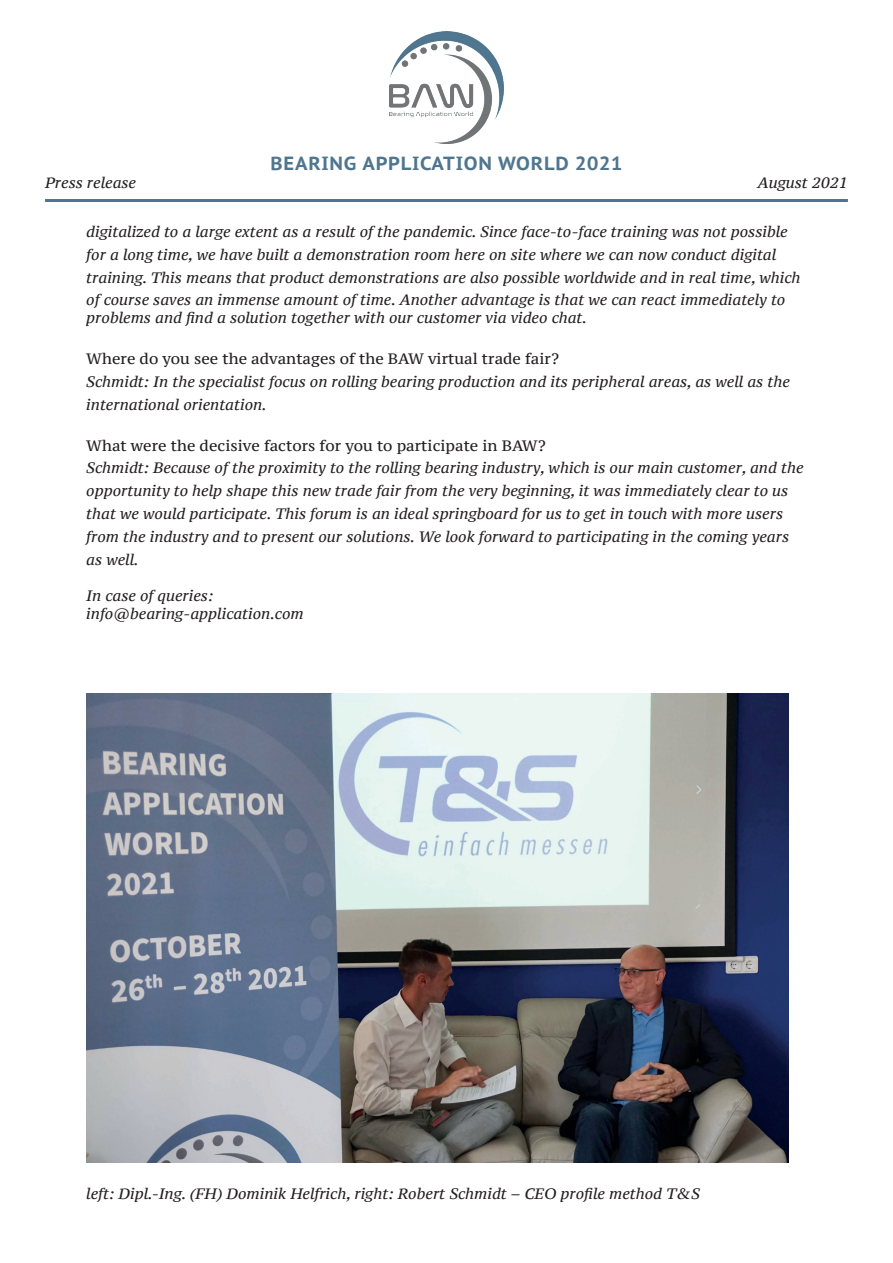
<style>
.page{position:relative;width:893px;height:1263px;background:#fff}
.page>*{position:absolute;margin:0;border:0;box-sizing:border-box;transform-origin:0 0}
.t1{font:700 19.05px "PT Sans Caption";letter-spacing:.04em;color:#50768f}
.t2{font:italic 15px/22.8px "PT Serif Caption";color:#231f20}
.t3{font:15px "PT Serif Caption";color:#231f20}
</style>
<div class="page">
<img style="left:390px;top:32px;width:113px;height:112px">
<hr style="left:45px;top:199px;width:803px;height:3px;background:#50768f">
<img style="left:86px;top:693px;width:702px;height:469px">
<p class="t1" style="left:271px;top:150px;width:353px">BEARING APPLICATION WORLD 2021</p>
<p class="t2" style="left:45px;top:171px;width:93px">Press release</p>
<p class="t2" style="left:757px;top:171px;width:92px">August 2021</p>
<p class="t2" style="left:86px;top:220px;width:716px">digitalized to a large extent as a result of the pandemic. Since face-to-face training was not possible for a long time, we have built a demonstration room here on site where we can now conduct digital training. This means that product demonstrations are also possible worldwide and in real time, which of course saves an immense amount of time. Another advantage is that we can react immediately to</p>
<p class="t2" style="left:86px;top:307px;width:502px">problems and find a solution together with our customer via video chat.</p>
<p class="t3" style="left:86px;top:349px;width:474px">Where do you see the advantages of the BAW virtual trade fair?</p>
<p class="t2" style="left:86px;top:370px;width:705px">Schmidt: In the specialist focus on rolling bearing production and its peripheral areas, as well as the international orientation.</p>
<p class="t3" style="left:86px;top:435px;width:461px">What were the decisive factors for you to participate in BAW?</p>
<p class="t2" style="left:86px;top:457px;width:719px">Schmidt: Because of the proximity to the rolling bearing industry, which is our main customer, and the opportunity to help shape this new trade fair from the very beginning, it was immediately clear to us that we would participate. This forum is an ideal springboard for us to get in touch with more users from the industry and to present our solutions. We look forward to participating in the coming years as well.</p>
<p class="t2" style="left:86px;top:586px;width:219px;line-height:18px">In case of queries: info@bearing-application.com</p>
<p class="t2" style="left:86px;top:1182px;width:615px">left: Dipl.-Ing. (FH) Dominik Helfrich, right: Robert Schmidt – CEO profile method T&amp;S</p>
</div>
